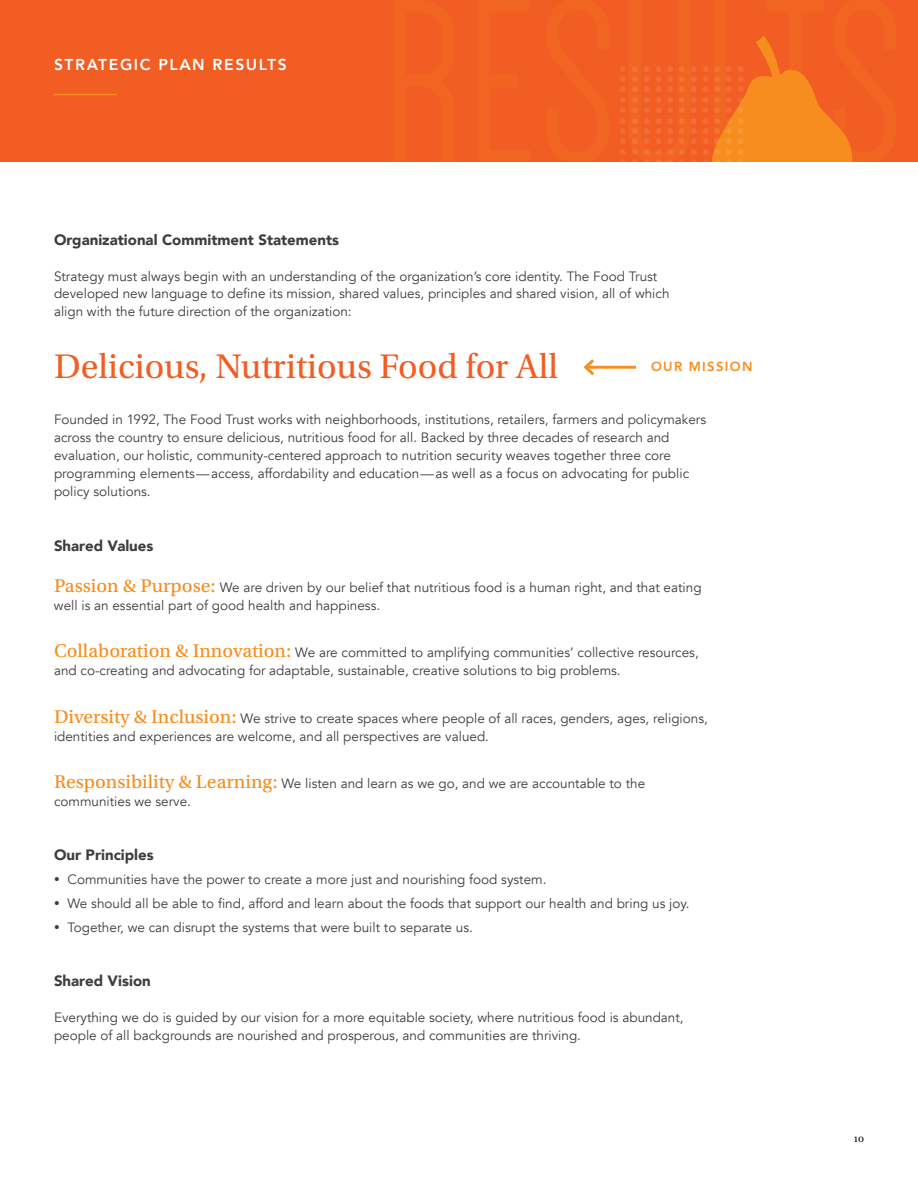
<style>
.page{position:relative;width:918px;height:1188px;background:#fff}
.page>*{position:absolute;margin:0;border:0;box-sizing:border-box;transform-origin:0 0}
.t1{font:36px "Utopia Std";color:#f15d22}
.t2{font:900 31.2px "Avenir";color:#fff}
.t3{font:800 15.75px "Avenir";letter-spacing:.1em;color:#fff}
.t4{font:900 15px "Avenir";color:#403c3b}
.t5{font:13.5px/18px "Avenir";color:#403c3b}
.t6{font:800 13.05px "Avenir";letter-spacing:.1em;color:#f78d1e}
.t7{font:10.5px "Utopia Regular SC";color:#000}
.s1{font-family:"Utopia Std Capt";font-size:19.5px;color:#f78d1e}
.s2{font-size:11.25px}
</style>
<div class="page">
<div style="left:0;top:0;width:918px;height:162px;background:#f15d22"></div>
<hr style="left:54px;top:94px;width:63px;height:1px;background:#f78d1e">
<svg style="left:712px;top:36px;width:141px;height:126px"></svg>
<hr style="left:586px;top:366px;width:50px;height:3px;background:#f78d1e">
<svg style="left:583px;top:359px;width:14px;height:17px"></svg>
<p class="t3" style="left:54px;top:52px;width:234px">STRATEGIC PLAN RESULTS</p>
<h2 class="t2" style="left:619px;top:34px;width:128px">...........</h2>
<h2 class="t2" style="left:619px;top:44px;width:128px">...........</h2>
<h2 class="t2" style="left:619px;top:55px;width:128px">...........</h2>
<h2 class="t2" style="left:619px;top:65px;width:128px">...........</h2>
<h2 class="t2" style="left:619px;top:76px;width:128px">...........</h2>
<h2 class="t2" style="left:619px;top:86px;width:128px">...........</h2>
<h2 class="t2" style="left:619px;top:96px;width:128px">...........</h2>
<h2 class="t2" style="left:619px;top:107px;width:128px">...........</h2>
<h2 class="t2" style="left:619px;top:117px;width:128px">...........</h2>
<h2 class="t2" style="left:619px;top:128px;width:128px">...........</h2>
<p class="t4" style="left:54px;top:226px;width:287px">Organizational Commitment Statements</p>
<p class="t5" style="left:54px;top:267px;width:617px">Strategy must always begin with an understanding of the organization’s core identity. The Food Trust developed new language to define its mission, shared values, principles and shared vision, all of which align with the future direction of the organization:</p>
<h1 class="t1" style="left:54px;top:347px;width:506px">Delicious, Nutritious Food for All</h1>
<p class="t6" style="left:651px;top:356px;width:103px">OUR MISSION</p>
<h2 class="t2" style="left:619px;top:325px;width:128px">...........</h2>
<p class="t5" style="left:54px;top:411px;width:654px">Founded in 1992, The Food Trust works with neighborhoods, institutions, retailers, farmers and policymakers across the country to ensure delicious, nutritious food for all. Backed by three decades of research and evaluation, our holistic, community-centered approach to nutrition security weaves together three core programming elements—access, affordability and education—as well as a focus on advocating for public policy solutions.</p>
<p class="t4" style="left:54px;top:532px;width:101px">Shared Values</p>
<p class="t5" style="left:54px;top:578px;width:649px"><span class="s1">Passion &amp; Purpose:</span> We are driven by our belief that nutritious food is a human right, and that eating well is an essential part of good health and happiness.</p>
<p class="t5" style="left:54px;top:644px;width:646px"><span class="s1">Collaboration &amp; Innovation:</span> We are committed to amplifying communities’ collective resources, and co-creating and advocating for adaptable, sustainable, creative solutions to big problems.</p>
<p class="t5" style="left:54px;top:709px;width:655px"><span class="s1">Diversity &amp; Inclusion:</span> We strive to create spaces where people of all races, genders, ages, religions, identities and experiences are welcome, and all perspectives are valued.</p>
<p class="t5" style="left:54px;top:775px;width:593px"><span class="s1">Responsibility &amp; Learning:</span> We listen and learn as we go, and we are accountable to the communities we serve.</p>
<p class="t4" style="left:54px;top:842px;width:101px">Our Principles</p>
<p class="t5" style="left:54px;top:871px;width:494px"><span class="s2">•</span> Communities have the power to create a more just and nourishing food system.</p>
<p class="t5" style="left:54px;top:895px;width:637px"><span class="s2">•</span> We should all be able to find, afford and learn about the foods that support our health and bring us joy.</p>
<p class="t5" style="left:54px;top:919px;width:420px"><span class="s2">•</span> Together, we can disrupt the systems that were built to separate us.</p>
<p class="t4" style="left:54px;top:968px;width:98px">Shared Vision</p>
<p class="t5" style="left:54px;top:1009px;width:631px">Everything we do is guided by our vision for a more equitable society, where nutritious food is abundant, people of all backgrounds are nourished and prosperous, and communities are thriving.</p>
<p class="t7" style="left:854px;top:1133px;width:11px">10</p>
</div>
